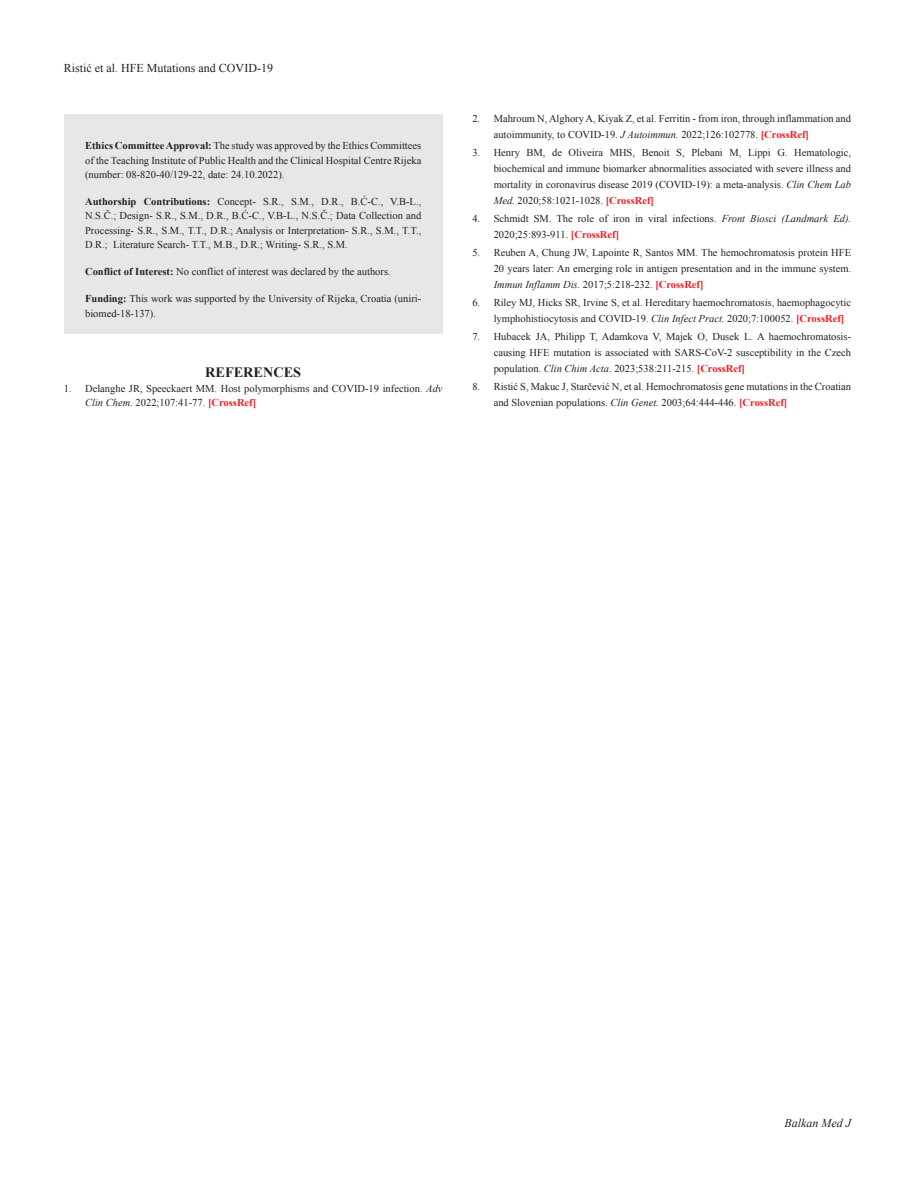
<style>
.page{position:relative;width:915px;height:1191px;background:#fff}
.page>*{position:absolute;margin:0;border:0;box-sizing:border-box;transform-origin:0 0}
.ARA_BASLIK{font:700 14.25px "Times New Roman";color:#231f20}
.t1{font:12px "Times New Roman";color:#231f20}
.t2{font:italic 12px "Times New Roman";color:#231f20}
.ETİK{font:10.5px/14.4px "Times New Roman";color:#231f20}
.t3{font:10.5px/16px "Times New Roman";color:#212121;text-align:justify}
.s1{font-weight:700}
.s2{font-style:italic}
.s3{font-weight:700;color:#ee1d23}
.s4{color:#231f20}
</style>
<div class="page">
<div style="left:64px;top:115px;width:378px;height:219px;background:#e6e7e9"></div>
<p class="t1" style="left:64px;top:60px;width:210px">Ristić et al. HFE Mutations and COVID-19</p>
<p class="ETİK" style="left:85px;top:138px;width:337px;text-align:justify"><span class="s1">Ethics Committee Approval:</span> The study was approved by the Ethics Committees of the Teaching Institute of Public Health and the Clinical Hospital Centre Rijeka (number: 08-820-40/129-22, date: 24.10.2022).</p>
<p class="ETİK" style="left:85px;top:194px;width:337px;text-align:justify"><span class="s1">Authorship Contributions:</span> Concept- S.R., S.M., D.R., B.Ć-C., V.B-L., N.S.Č.; Design- S.R., S.M., D.R., B.Ć-C., V.B-L., N.S.Č.; Data Collection and Processing- S.R., S.M., T.T., D.R.; Analysis or Interpretation- S.R., S.M., T.T., D.R.; Literature Search- T.T., M.B., D.R.; Writing- S.R., S.M.</p>
<p class="ETİK" style="left:85px;top:264px;width:307px"><span class="s1">Conflict of Interest:</span> No conflict of interest was declared by the authors.</p>
<p class="ETİK" style="left:85px;top:291px;width:337px"><span class="s1">Funding:</span> This work was supported by the University of Rijeka, Croatia (uniri&shy;biomed-18-137).</p>
<p class="ARA_BASLIK" style="left:205px;top:362px;width:97px">REFERENCES</p>
<p class="ETİK" style="left:85px;top:381px;width:359px;text-indent:-21px">1. Delanghe JR, Speeckaert MM. Host polymorphisms and COVID-19 infection. <span class="s2">Adv<br>Clin Chem.</span> 2022;107:41-77. <span class="s3">[CrossRef]</span></p>
<p class="ETİK" style="left:493px;top:110px;width:359px;line-height:16px;text-indent:-21px">2. Mahroum N, Alghory A, Kiyak Z, et al. Ferritin - from iron, through inflammation and autoimmunity, to COVID-19. <span class="s2">J Autoimmun.</span> 2022;126:102778. <span class="s3">[CrossRef]</span></p>
<p class="t3" style="left:493px;top:144px;width:359px;text-indent:-21px">3. Henry BM, de Oliveira MHS, Benoit S, Plebani M, Lippi G. Hematologic, biochemical and immune biomarker abnormalities associated with severe illness and mortality in coronavirus disease 2019 (COVID-19): a meta-analysis. <span class="s2">Clin Chem Lab Med.</span> 2020;58:1021-1028. <span class="s3">[CrossRef]</span></p>
<p class="t3" style="left:493px;top:210px;width:359px;text-indent:-21px">4. Schmidt SM. The role of iron in viral infections. <span class="s2">Front Biosci (Landmark Ed).<br></span>2020;25:893-911. <span class="s3">[CrossRef]</span></p>
<p class="t3" style="left:493px;top:244px;width:359px;text-indent:-21px">5. Reuben A, Chung JW, Lapointe R, Santos MM. The hemochromatosis protein HFE 20 years later: An emerging role in antigen presentation and in the immune system.<br><span class="s2">Immun Inflamm Dis.</span> 2017;5:218-2<span class="s4">32.</span> <span class="s3">[CrossRef]</span></p>
<p class="t3" style="left:493px;top:294px;width:359px;text-indent:-21px">6. Riley MJ, Hicks SR, Irvine S, et al. Hereditary haemochromatosis, haemophagocytic lymphohistiocytosis and COVID-19. <span class="s2">Clin Infect Pract.</span> 2020;7:100052<span class="s4">.</span> <span class="s3">[CrossRef]</span></p>
<p class="ETİK" style="left:493px;top:328px;width:359px;line-height:16px;text-align:justify;text-indent:-21px">7. Hubacek JA, Philipp T, Adamkova V, Majek O, Dusek L. A haemochromatosis&shy;causing HFE mutation is associated with SARS-CoV-2 susceptibility in the Czech population. <span class="s2">Clin Chim Acta</span>. 2023;538:211-215. <span class="s3">[CrossRef]</span></p>
<p class="ETİK" style="left:493px;top:378px;width:359px;line-height:16px;text-indent:-21px">8. Ristić S, Makuc J, Starčević N, et al. Hemochromatosis gene mutations in the Croatian and Slovenian populations. <span class="s2">Clin Genet.</span> 2003;64:444-446. <span class="s3">[CrossRef]</span></p>
<p class="t2" style="left:784px;top:1114px;width:68px">Balkan Med J</p>
</div>
